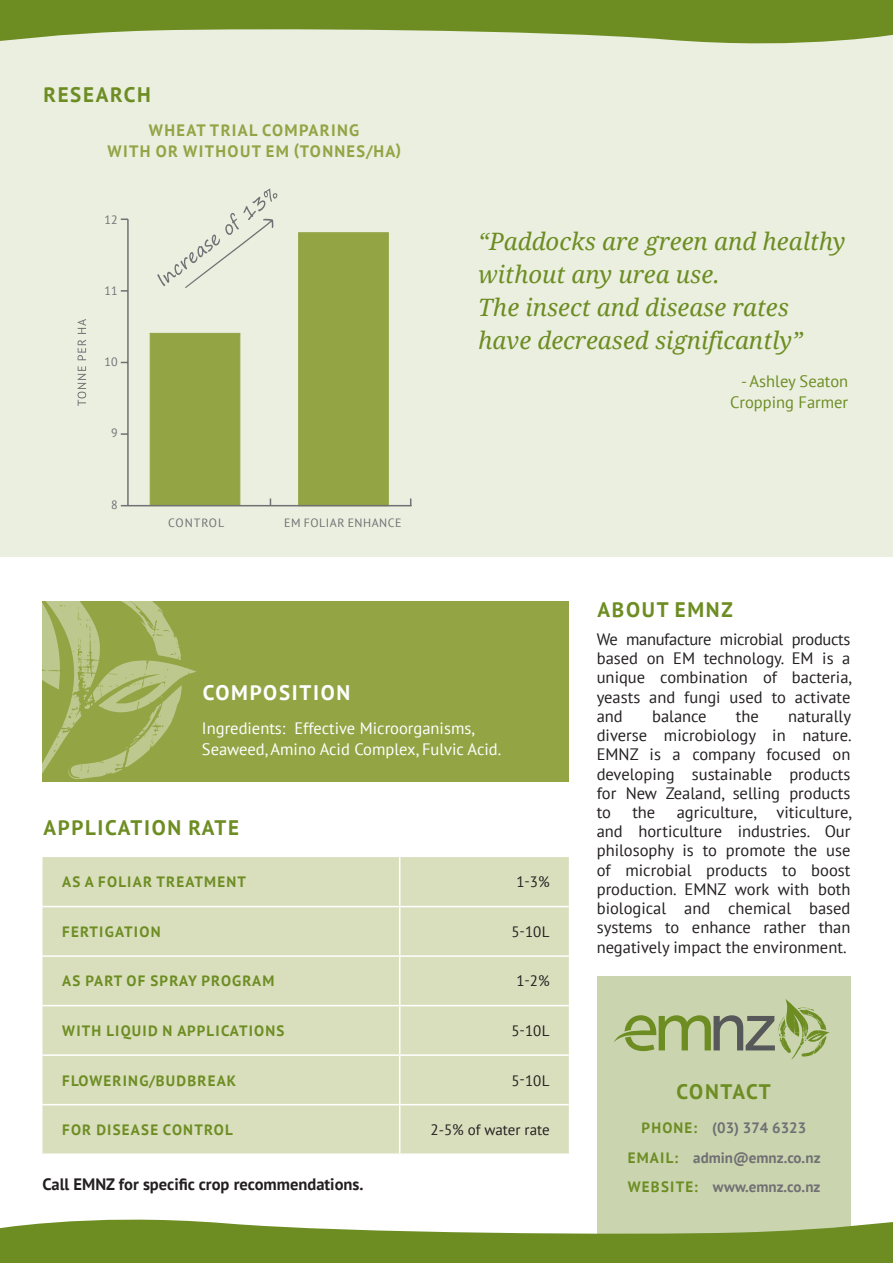
<style>
.page{position:relative;width:893px;height:1263px;background:#fff}
.page>*{position:absolute;margin:0;border:0;box-sizing:border-box;transform-origin:0 0}
.t1{font:italic 24px/33px "Droid Serif";color:#6d8d23}
.t2{font:700 21px "PT Sans";letter-spacing:.08em;color:#6d8d23}
.t3{font:700 21px "PT Sans";color:#fff}
.t4{font:700 21px "PT Sans";letter-spacing:.05em;color:#6d8d23}
.t5{font:16.5px/19.2px "PT Sans";color:#231f20;text-align:justify}
.t6{font:16.5px/21px "PT Sans";color:#fff}
.t7{font:700 16.5px "PT Sans";letter-spacing:.08em;color:#93a445}
.t8{font:700 16.5px "PT Sans";color:#231f20}
.t9{font:16.5px/21px "PT Sans";color:#6d8d23;text-align:right}
.t10{font:700 15px "PT Sans";letter-spacing:.08em;color:#6d8d23}
.t11{font:700 15px/29.5px "PT Sans";color:#717074;text-align:center}
.t12{font:15px "PT Sans";color:#231f20}
.t13{font:12px "PT Sans";letter-spacing:.035em;color:#717074}
.s1{color:#6d8d23}
</style>
<div class="page">
<div style="left:43px;top:601px;width:526px;height:181px;background:#93a445"></div>
<svg style="left:43px;top:601px;width:153px;height:178px"></svg>
<div style="left:0;top:6px;width:893px;height:551px;background:#ebefe0"></div>
<div style="left:597px;top:977px;width:253px;height:262px;background:#cad5af"></div>
<svg style="left:0;top:1212px;width:893px;height:51px;fill:#6d8d23"></svg>
<svg style="left:614px;top:999px;width:216px;height:60px"></svg>
<svg style="left:0;top:0;width:893px;height:44px;fill:#6d8d23"></svg>
<div style="left:43px;top:857px;width:526px;height:296px;background:#d9dfbd"></div>
<hr style="left:399px;top:857px;width:1px;height:49px;background:#fff">
<hr style="left:43px;top:906px;width:357px;height:1px;background:#fff">
<hr style="left:400px;top:906px;width:169px;height:1px;background:#fff">
<hr style="left:399px;top:907px;width:1px;height:48px;background:#fff">
<hr style="left:43px;top:955px;width:357px;height:2px;background:#fff">
<hr style="left:400px;top:955px;width:169px;height:2px;background:#fff">
<hr style="left:399px;top:957px;width:1px;height:48px;background:#fff">
<hr style="left:43px;top:1005px;width:357px;height:1px;background:#fff">
<hr style="left:400px;top:1005px;width:169px;height:1px;background:#fff">
<hr style="left:399px;top:1006px;width:1px;height:48px;background:#fff">
<hr style="left:43px;top:1054px;width:357px;height:2px;background:#fff">
<hr style="left:400px;top:1054px;width:169px;height:2px;background:#fff">
<hr style="left:399px;top:1056px;width:1px;height:48px;background:#fff">
<hr style="left:43px;top:1104px;width:357px;height:1px;background:#fff">
<hr style="left:400px;top:1104px;width:169px;height:1px;background:#fff">
<hr style="left:399px;top:1105px;width:1px;height:48px;background:#fff">
<div style="left:150px;top:333px;width:90px;height:172px;background:#93a445"></div>
<div style="left:298px;top:232px;width:91px;height:274px;background:#93a445;border:1px solid #93a445"></div>
<hr style="left:128px;top:505px;width:283px;height:1px;background:#717074">
<hr style="left:127px;top:219px;width:2px;height:287px;background:#717074">
<svg style="left:121px;top:433px;width:6px;height:2px"></svg>
<svg style="left:121px;top:290px;width:6px;height:2px"></svg>
<svg style="left:121px;top:218px;width:7px;height:2px"></svg>
<svg style="left:78px;top:319px;width:8px;height:87px"></svg>
<svg style="left:157px;top:189px;width:120px;height:99px"></svg>
<p class="t2" style="left:43px;top:81px;width:67px">RESEARC</p>
<p class="t2" style="left:137px;top:81px;width:15px">H</p>
<p class="t7" style="left:149px;top:119px;width:161px">WHEAT TRIAL CO MPARIN</p>
<p class="t7" style="left:349px;top:119px;width:12px">G</p>
<p class="t7" style="left:108px;top:140px;width:12px">WIT</p>
<p class="t7" style="left:140px;top:140px;width:55px">H OR WIT</p>
<p class="t7" style="left:216px;top:140px;width:97px">HOUT EM (TONN</p>
<p class="t7" style="left:347px;top:140px;width:56px">ES/HA)</p>
<p class="t13" style="left:105px;top:212px;width:15px">12</p>
<p class="t13" style="left:105px;top:283px;width:15px">11</p>
<p class="t13" style="left:105px;top:354px;width:15px">10</p>
<p class="t13" style="left:111px;top:426px;width:8px">9</p>
<p class="t13" style="left:111px;top:497px;width:8px">8</p>
<p class="t13" style="left:168px;top:515px;width:9px">cont</p>
<p class="t13" style="left:201px;top:515px;width:16px">rol</p>
<p class="t13" style="left:284px;top:515px;width:34px">EM Folia</p>
<p class="t13" style="left:337px;top:515px;width:43px">r en hance</p>
<h1 class="t1" style="left:478px;top:225px;width:369px">“Paddocks are green and healthy without any urea use.<br>The insect and disease rates have decreased significantly”</h1>
<p class="t9" style="left:730px;top:370px;width:119px">- Ashley Seaton<br>Cropping Farmer</p>
<p class="t3" style="left:203px;top:679px;width:61px">COMPOSITION</p>
<p class="t6" style="left:202px;top:717px;width:301px">Ingredients: Effective Microorganisms,<br>Seaweed, Amino Acid Complex, Fulvic Acid.</p>
<p class="t2" style="left:43px;top:814px;width:67px">APPLICATION</p>
<p class="t2" style="left:188px;top:814px;width:52px">RAT E</p>
<p class="t10" style="left:62px;top:872px;width:74px">AS A FOLIAR</p>
<p class="t10" style="left:156px;top:872px;width:81px">TREATMENT</p>
<p class="t12" style="left:516px;top:872px;width:35px">1-3%</p>
<p class="t10" style="left:62px;top:922px;width:63px">FERTIGATION</p>
<p class="t12" style="left:511px;top:922px;width:40px">5-10L</p>
<p class="t10" style="left:62px;top:971px;width:34px">AS PART</p>
<p class="t10" style="left:127px;top:971px;width:44px">OF SPRA</p>
<p class="t10" style="left:188px;top:971px;width:88px">Y PROGRAM</p>
<p class="t12" style="left:516px;top:971px;width:35px">1-2%</p>
<p class="t10" style="left:62px;top:1021px;width:163px">WITH LI QUID N APPLICATIONS</p>
<p class="t12" style="left:511px;top:1021px;width:40px">5-10L</p>
<p class="t10" style="left:62px;top:1070px;width:60px">FLOWERIN</p>
<p class="t10" style="left:139px;top:1070px;width:98px">G/BUDBREAK</p>
<p class="t12" style="left:511px;top:1070px;width:40px">5-10L</p>
<p class="t10" style="left:62px;top:1120px;width:121px">FOR DISEASE CONTRO</p>
<p class="t10" style="left:225px;top:1120px;width:9px">L</p>
<p class="t12" style="left:430px;top:1120px;width:121px">2-5% of water rate</p>
<p class="t8" style="left:43px;top:1173px;width:323px">CALL EMNZ FOR SPECIFIC CROP RECOMMENDATIONS.</p>
<p class="t2" style="left:598px;top:596px;width:137px">ABOUT EM NZ</p>
<p class="t5" style="left:597px;top:629px;width:256px">We manufacture microbial products based on EM technology. EM is a unique combination of bacteria, yeasts and fungi used to activate and</p>
<p class="t5" style="left:597px;top:706px;width:256px;text-indent:191px">naturally diverse microbiology in nature.<br>EMNZ is a company focused on developing sustainable products for New Zealand, selling products to</p>
<p class="t5" style="left:652px;top:706px;width:56px">balance</p>
<p class="t5" style="left:736px;top:706px;width:25px">the</p>
<p class="t5" style="left:597px;top:802px;width:256px;text-indent:80px">agriculture, viticulture, and horticulture industries. Our philosophy is to promote the use of microbial products to boost production. EMNZ work with both biological and chemical based systems to enhance rather than negatively impact the environment.</p>
<p class="t5" style="left:632px;top:802px;width:25px">the</p>
<p class="t4" style="left:677px;top:1078px;width:96px">CONTACT</p>
<p class="t11" style="left:628px;top:1113px;width:194px"><span class="s1">PHON E:</span> (03) 374 6323<br><span class="s1">E MAI L:</span> ADMIN@EMNZ.CO.NZ<br><span class="s1">WEBSIT E:</span> WWW.EMNZ.CO.NZ</p>
</div>
